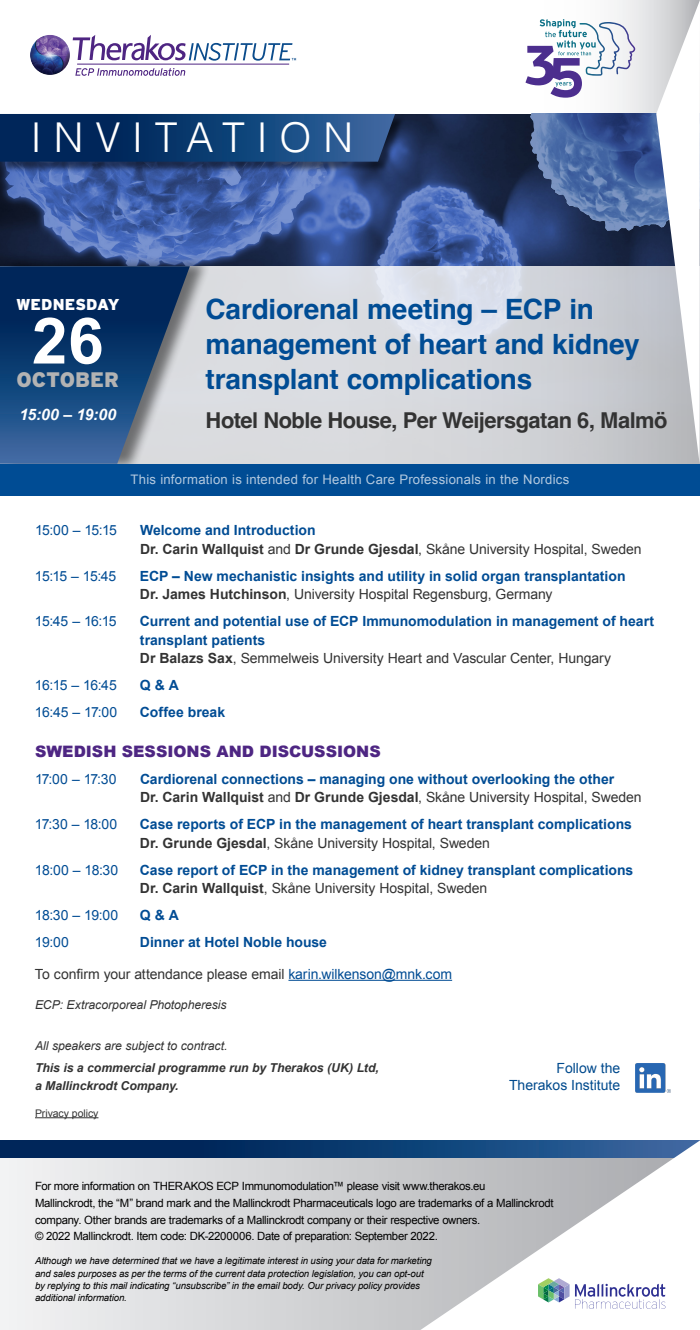
<style>
.page{position:relative;width:700px;height:1330px;background:#fff}
.page>*{position:absolute;margin:0;border:0;box-sizing:border-box;transform-origin:0 0}
.t1{font:700 64.05px "Arial";color:#fff}
.t2{font:300 41.12px "Helvetica";letter-spacing:.28em;color:#fff}
.t3{font:700 28px/35px "Helvetica";letter-spacing:-.005em;color:#004c94}
.t4{font:700 21.88px "Helvetica";letter-spacing:-.025em;color:#333}
.t5{font:900 21px "Interstate";letter-spacing:-.005em;color:#b3b3b3}
.t6{font:900 15.75px "Arial";color:#4e2683}
.t7{font:italic 700 15.75px "Arial";letter-spacing:-.01em;color:#fff}
.t8{font:900 15.75px "Interstate";letter-spacing:.005em;color:#fff}
.t9{font:700 14px/18.4px "Arial";color:#004c94}
.t10{font:14px/18.4px "Arial";letter-spacing:-.005em;color:#333}
.t11{font:14px "Arial";letter-spacing:-.045em;color:#004c94}
.t12{font:14px/16.8px "Arial";color:#004a8d;text-align:right}
.t13{font:13.12px "Arial";letter-spacing:.02em;color:#b3c9df}
.t14{font:italic 700 12.25px/17.5px "Arial";letter-spacing:-.005em;color:#333}
.t15{font:italic 12.25px "Arial";letter-spacing:-.005em;color:#333}
.t16{font:11.38px/16.6px "Arial";letter-spacing:-.025em;color:#000}
.t17{font:10.5px "Arial";letter-spacing:-.005em;color:#333}
.t18{font:italic 9.62px/12.2px "Arial";letter-spacing:-.01em;color:#000}
.s1{font-weight:700;color:#004c94}
.s2{font-weight:700}
.s3{color:#333}
.s4{font-weight:400;color:#333}
.s5{color:#004c94}
</style>
<div class="page">
<svg style="left:0;top:1158px;width:420px;height:172px;background:#dbdcde"></svg>
<svg style="left:0;top:1140px;width:420px;height:18px;background:#032d61"></svg>
<svg style="left:420px;top:1140px;width:280px;height:190px"></svg>
<svg style="left:538px;top:1278px;width:127px;height:31px"></svg>
<hr style="left:288px;top:980px;width:164px;height:1px;background:#004c94">
<hr style="left:35px;top:1117px;width:63px;height:1px;background:#333">
<img style="left:0;top:114px;width:656px;height:153px">
<svg style="left:211px;top:267px;width:445px;height:197px;background:#d4d6dc"></svg>
<svg style="left:30px;top:0;width:626px;height:114px"></svg>
<div style="left:1px;top:115px;width:404px;height:58px;background:#000;opacity:.5"></div>
<svg style="left:0;top:114px;width:395px;height:48px;background:#103c71"></svg>
<div style="left:3px;top:256px;width:208px;height:217px;background:#000;opacity:.5"></div>
<svg style="left:0;top:266px;width:190px;height:198px;background:#305480"></svg>
<svg style="left:525px;top:19px;width:93px;height:79px"></svg>
<div style="left:0;top:464px;width:700px;height:31px;background:#004c94"></div>
<img style="left:508px;top:114px;width:148px;height:120px">
<svg style="left:656px;top:0;width:44px;height:464px"></svg>
<img style="left:30px;top:35px;width:40px;height:40px;border-radius:20px">
<hr style="left:77px;top:64px;width:212px;height:1px;background:#4e2582">
<svg style="left:75px;top:68px;width:110px;height:8px"></svg>
<svg style="left:73px;top:35px;width:223px;height:26px"></svg>
<img style="left:636px;top:1063px;width:35px;height:30px">
<h2 class="t2" style="left:31px;top:103px;width:324px">INVITATION</h2>
<p class="t8" style="left:16px;top:296px;width:105px">WEDNESDAY</p>
<h1 class="t1" style="left:32px;top:299px;width:73px">26</h1>
<h3 class="t5" style="left:16px;top:367px;width:104px">OCTOBER</h3>
<p class="t7" style="left:19px;top:404px;width:98px">15:00 – 19:00</p>
<h3 class="t3" style="left:206px;top:294px;width:435px">Cardiorenal meeting – ECP in management of heart and kidney transplant complications</h3>
<h3 class="t4" style="left:206px;top:407px;width:463px">Hotel Noble House, Per Weijersgatan 6, Malmö</h3>
<p class="t13" style="left:131px;top:471px;width:440px">This information is intended for Health Care Professionals in the Nordics</p>
<p class="t11" style="left:35px;top:521px;width:83px">15:00 – 15:15</p>
<p class="t10" style="left:140px;top:521px;width:503px"><span class="s1">Welcome and Introduction<br></span><span class="s2">Dr. Carin Wallquist</span> and <span class="s2">Dr Grunde Gjesdal</span>, Skåne University Hospital, Sweden</p>
<p class="t11" style="left:35px;top:567px;width:83px">15:15 – 15:45</p>
<p class="t9" style="left:140px;top:567px;width:487px">ECP – New mechanistic insights and utility in solid organ transplantation<br><span class="s3">Dr. James Hutchinson</span><span class="s4">, University Hospital Regensburg, Germany</span></p>
<p class="t11" style="left:35px;top:612px;width:83px">15:45 – 16:15</p>
<p class="t9" style="left:140px;top:613px;width:516px">Current and potential use of ECP Immunomodulation in management of heart transplant patients<br><span class="s3">Dr Balazs Sax</span><span class="s4">, Semmelweis University Heart and Vascular Center, Hungary</span></p>
<p class="t11" style="left:35px;top:676px;width:83px">16:15 – 16:45</p>
<p class="t9" style="left:140px;top:676px;width:40px">Q &amp; A</p>
<p class="t11" style="left:35px;top:703px;width:84px">16:45 – 17:00</p>
<p class="t9" style="left:140px;top:704px;width:87px">Coffee break</p>
<p class="t6" style="left:35px;top:740px;width:347px">SWEDISH SESSIONS AND DISCUSSIONS</p>
<p class="t11" style="left:35px;top:770px;width:83px">17:00 – 17:30</p>
<p class="t9" style="left:140px;top:770px;width:503px">Cardiorenal connections – managing one without overlooking the other<br><span class="s3">Dr. Carin Wallquist</span> <span class="s4">and</span> <span class="s3">Dr Grunde Gjesdal</span><span class="s4">, Skåne University Hospital, Sweden</span></p>
<p class="t11" style="left:35px;top:815px;width:84px">17:30 – 18:00</p>
<p class="t9" style="left:140px;top:816px;width:494px">Case reports of ECP in the management of heart transplant complications<br><span class="s3">Dr. Grunde Gjesdal</span><span class="s4">, Skåne University Hospital, Sweden</span></p>
<p class="t11" style="left:35px;top:861px;width:85px">18:00 – 18:30</p>
<p class="t9" style="left:140px;top:861px;width:495px">Case report of ECP in the management of kidney transplant complications<br><span class="s3">Dr. Carin Wallquist</span><span class="s4">, Skåne University Hospital, Sweden</span></p>
<p class="t11" style="left:35px;top:906px;width:85px">18:30 – 19:00</p>
<p class="t9" style="left:140px;top:907px;width:40px">Q &amp; A</p>
<p class="t11" style="left:35px;top:933px;width:36px">19:00</p>
<p class="t9" style="left:140px;top:934px;width:189px">Dinner at Hotel Noble house</p>
<p class="t10" style="left:35px;top:965px;width:419px">To confirm your attendance please email <span class="s5">karin.wilkenson@mnk.com</span></p>
<p class="t15" style="left:35px;top:997px;width:193px">ECP: Extracorporeal Photopheresis</p>
<p class="t15" style="left:35px;top:1038px;width:194px">All speakers are subject to contract.</p>
<p class="t14" style="left:35px;top:1059px;width:345px">This is a commercial programme run by Therakos (UK) Ltd, a Mallinckrodt Company.</p>
<p class="t17" style="left:35px;top:1106px;width:65px">Privacy policy</p>
<p class="t12" style="left:509px;top:1060px;width:113px">Follow the<br>Therakos Institute</p>
<p class="t16" style="left:35px;top:1178px;width:520px">For more information on THERAKOS ECP Immunomodulation™ please visit www.therakos.eu<br>Mallinckrodt, the “M” brand mark and the Mallinckrodt Pharmaceuticals logo are trademarks of a Mallinckrodt company. Other brands are trademarks of a Mallinckrodt company or their respective owners.<br>© 2022 Mallinckrodt. Item code: DK-2200006. Date of preparation: September 2022.</p>
<p class="t18" style="left:35px;top:1255px;width:398px">Although we have determined that we have a legitimate interest in using your data for marketing and sales purposes as per the terms of the current data protection legislation, you can opt-out by replying to this mail indicating “unsubscribe” in the email body. Our privacy policy provides additional information.</p>
</div>
